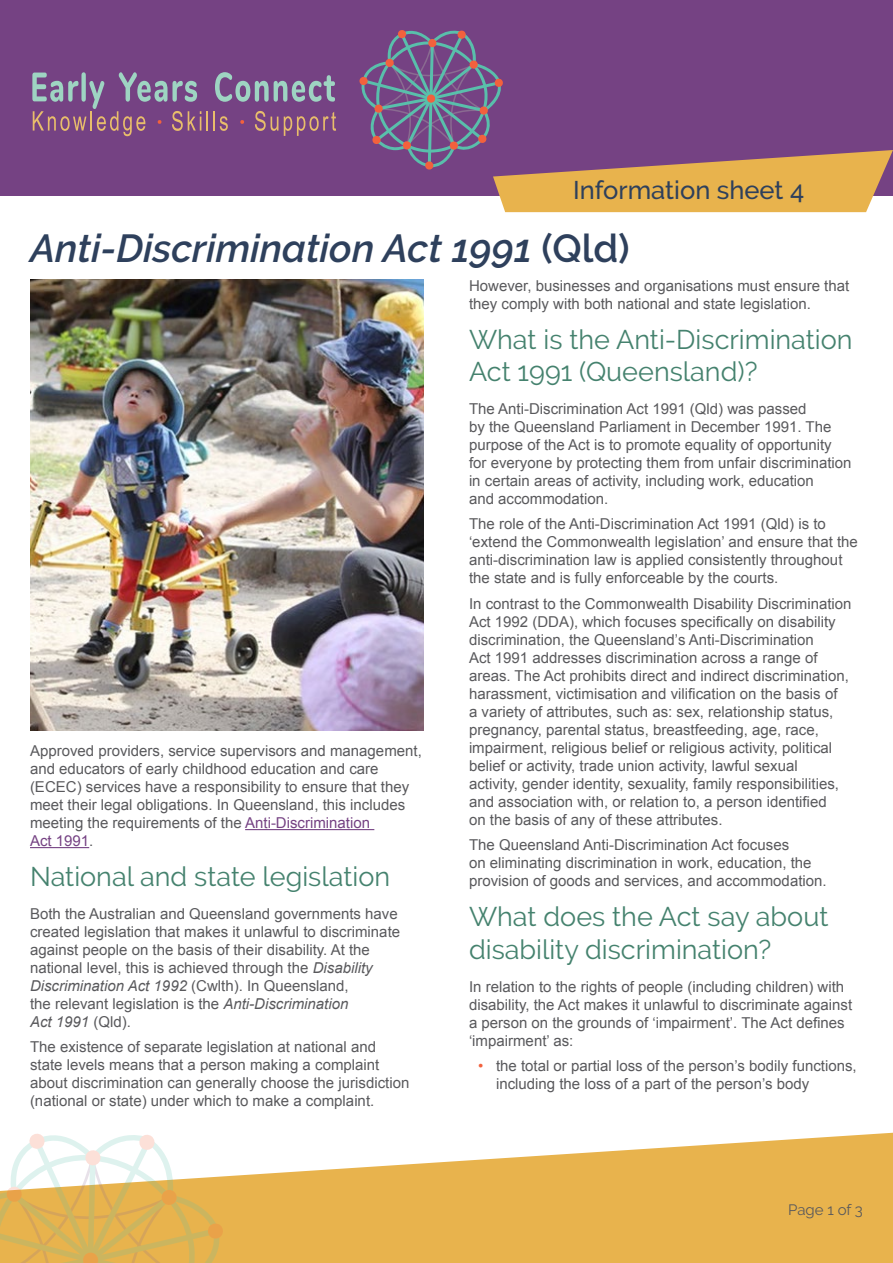
<style>
.page{position:relative;width:893px;height:1263px;background:#fff}
.page>*{position:absolute;margin:0;border:0;box-sizing:border-box;transform-origin:0 0}
.Heading_1{font:italic 600 39px "Raleway";color:#2e405c}
.Heading_2{font:27px/32.4px "Raleway";color:#45826e}
.Module_Heading{font:500 25.5px "Raleway";color:#2e405c}
.Body{font:15px/18px "Arial";color:#59595c}
.t1{font:15px "Raleway";color:#59595c}
.s1{font-style:normal}
.s2{color:#754283}
.s3{font-style:italic}
.s4{color:#f2613d}
</style>
<div class="page">
<div style="left:0;top:0;width:893px;height:196px;background:#754283"></div>
<svg style="left:207px;top:111px;width:1px;height:20px"></svg>
<hr style="left:213px;top:111px;width:2px;height:20px;background:#e8bd6b">
<svg style="left:220px;top:116px;width:8px;height:15px"></svg>
<svg style="left:255px;top:111px;width:23px;height:20px"></svg>
<svg style="left:284px;top:112px;width:52px;height:24px"></svg>
<svg style="left:215px;top:72px;width:120px;height:30px"></svg>
<svg style="left:32px;top:72px;width:169px;height:64px"></svg>
<svg style="left:240px;top:120px;width:4px;height:4px"></svg>
<svg style="left:359px;top:30px;width:534px;height:182px"></svg>
<svg style="left:224px;top:1132px;width:669px;height:131px;fill:#e8b34d"></svg>
<svg style="left:0;top:1134px;width:224px;height:129px"></svg>
<hr style="left:245px;top:829px;width:129px;height:1px;background:#754283">
<hr style="left:30px;top:847px;width:59px;height:1px;background:#754283">
<img style="left:30px;top:280px;width:394px;height:450px">
<h1 class="Module_Heading" style="left:573px;top:175px;width:233px">Information sheet 4</h1>
<h1 class="Heading_1" style="left:30px;top:226px;width:601px">Anti-Discrimination Act 1991 <span class="s1">(Qld)</span></h1>
<p class="Body" style="left:30px;top:742px;width:393px">Approved providers, service supervisors and management, and educators of early childhood education and care (ECEC) services have a responsibility to ensure that they meet their legal obligations. In Queensland, this includes meeting the requirements of the <span class="s2">Anti-Discrimination<br>Act 1991</span>.</p>
<h2 class="Heading_2" style="left:30px;top:860px;width:362px">National and state legislation</h2>
<p class="Body" style="left:30px;top:905px;width:372px">Both the Australian and Queensland governments have created legislation that makes it unlawful to discriminate against people on the basis of their disability. At the national level, this is achieved through the <span class="s3">Disability Discrimination Act 1992</span> (Cwlth). In Queensland,<br>the relevant legislation is the <span class="s3">Anti-Discrimination<br>Act 1991</span> (Qld).</p>
<p class="Body" style="left:30px;top:1038px;width:381px">The existence of separate legislation at national and state levels means that a person making a complaint about discrimination can generally choose the jurisdiction (national or state) under which to make a complaint.</p>
<p class="Body" style="left:469px;top:276px;width:382px">However, businesses and organisations must ensure that they comply with both national and state legislation.</p>
<h2 class="Heading_2" style="left:469px;top:323px;width:385px">What is the Anti-Discrimination<br>Act 1991 (Queensland)?</h2>
<p class="Body" style="left:469px;top:400px;width:384px">The Anti-Discrimination Act 1991 (Qld) was passed<br>by the Queensland Parliament in December 1991. The purpose of the Act is to promote equality of opportunity for everyone by protecting them from unfair discrimination in certain areas of activity, including work, education<br>and accommodation.</p>
<p class="Body" style="left:469px;top:515px;width:390px">The role of the Anti-Discrimination Act 1991 (Qld) is to ‘extend the Commonwealth legislation’ and ensure that the anti-discrimination law is applied consistently throughout the state and is fully enforceable by the courts.</p>
<p class="Body" style="left:469px;top:595px;width:384px">In contrast to the Commonwealth Disability Discrimination Act 1992 (DDA), which focuses specifically on disability discrimination, the Queensland’s Anti-Discrimination<br>Act 1991 addresses discrimination across a range of areas. The Act prohibits direct and indirect discrimination, harassment, victimisation and vilification on the basis of<br>a variety of attributes, such as: sex, relationship status, pregnancy, parental status, breastfeeding, age, race, impairment, religious belief or religious activity, political belief or activity, trade union activity, lawful sexual<br>activity, gender identity, sexuality, family responsibilities, and association with, or relation to, a person identified<br>on the basis of any of these attributes.</p>
<p class="Body" style="left:469px;top:836px;width:359px">The Queensland Anti-Discrimination Act focuses<br>on eliminating discrimination in work, education, the provision of goods and services, and accommodation.</p>
<h2 class="Heading_2" style="left:469px;top:900px;width:361px">What does the Act say about disability discrimination?</h2>
<p class="Body" style="left:469px;top:978px;width:385px">In relation to the rights of people (including children) with disability, the Act makes it unlawful to discriminate against a person on the grounds of ‘impairment’. The Act defines ‘impairment’ as:</p>
<p class="Body" style="left:496px;top:1057px;width:362px;text-indent:-18px"><span class="s4">•</span> the total or partial loss of the person’s bodily functions, including the loss of a part of the person’s body</p>
<p class="t1" style="left:788px;top:1201px;width:76px">Page 1 of 3</p>
</div>
